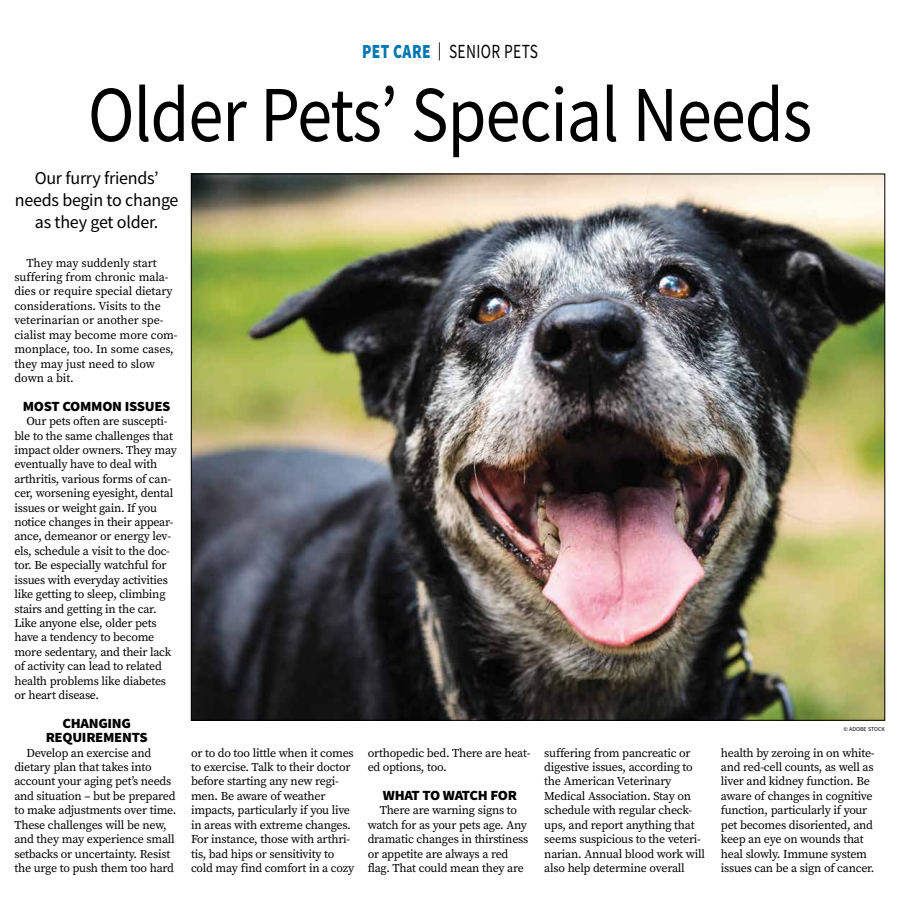
<style>
.page{position:relative;width:900px;height:908px;background:#fff}
.page>*{position:absolute;margin:0;border:0;box-sizing:border-box;transform-origin:0 0}
.t1{font:79.2px "Source Sans Pro";letter-spacing:-.015em;color:#000;scale:.89 1}
.t2{font:20px "Source Sans Pro";letter-spacing:.025em;color:#000;scale:.77 1}
.t3{font:18px/21.6px "Source Sans Pro";letter-spacing:-.015em;color:#000;text-align:center}
.t4{font:900 14px/14.4px "Source Sans Pro";letter-spacing:-.02em;color:#000;text-align:center;scale:1.05 1}
.t5{font:12px/14.4px "Source Serif Pro";letter-spacing:-.02em;color:#000}
.t6{font:6px "Source Sans Pro";color:#000}
.s1{font-weight:900;color:#0077b1}
.s2{font-size:18px}
</style>
<div class="page">
<img style="left:193px;top:176px;width:690px;height:542px">
<h2 class="t2" style="left:362px;top:39px;width:230px"><span class="s1">PET CARE</span> <span class="s2">|</span> SENIOR PETS</h2>
<h1 class="t1" style="left:88px;top:64px;width:815px">Older Pets’ Special Needs</h1>
<h3 class="t3" style="left:15px;top:167px;width:165px">Our furry friends’ needs begin to change as they get older.</h3>
<p class="t5" style="left:14px;top:255px;width:165px;text-indent:12px">They may suddenly start suffering from chronic mala&shy;dies or require special dietary considerations. Visits to the veterinarian or another spe&shy;cialist may become more com&shy;monplace, too. In some cases, they may just need to slow down a bit.</p>
<p class="t4" style="left:23px;top:398px;width:142px">MOST COMMON ISSUES</p>
<p class="t5" style="left:14px;top:414px;width:164px;text-indent:12px">Our pets often are suscepti&shy;ble to the same challenges that impact older owners. They may eventually have to deal with arthritis, various forms of can&shy;cer, worsening eyesight, dental issues or weight gain. If you notice changes in their appear&shy;ance, demeanor or energy lev&shy;els, schedule a visit to the doc&shy;tor. Be especially watchful for issues with everyday activities like getting to sleep, climbing stairs and getting in the car.<br>Like anyone else, older pets have a tendency to become more sedentary, and their lack of activity can lead to related health problems like diabetes or heart disease.</p>
<p class="t4" style="left:46px;top:715px;width:99px">CHANGING<br>REQUIREMENTS</p>
<p class="t5" style="left:14px;top:745px;width:164px;text-indent:12px">Develop an exercise and dietary plan that takes into account your aging pet’s needs and situation – but be prepared to make adjustments over time.<br>These challenges will be new, and they may experience small setbacks or uncertainty. Resist the urge to push them too hard</p>
<p class="t5" style="left:191px;top:745px;width:165px">or to do too little when it comes to exercise. Talk to their doctor before starting any new regi&shy;men. Be aware of weather impacts, particularly if you live in areas with extreme changes.<br>For instance, those with arthri&shy;tis, bad hips or sensitivity to cold may find comfort in a cozy</p>
<p class="t5" style="left:368px;top:745px;width:164px">orthopedic bed. There are heat&shy;ed options, too.</p>
<p class="t4" style="left:383px;top:787px;width:129px">WHAT TO WATCH FOR</p>
<p class="t5" style="left:368px;top:802px;width:162px;text-indent:12px">There are warning signs to watch for as your pets age. Any dramatic changes in thirstiness or appetite are always a red flag. That could mean they are</p>
<p class="t6" style="left:844px;top:725px;width:43px">© ADOBE STOCK</p>
<p class="t5" style="left:544px;top:745px;width:162px">suffering from pancreatic or digestive issues, according to the American Veterinary<br>Medical Association. Stay on schedule with regular check&shy;ups, and report anything that seems suspicious to the veteri&shy;narian. Annual blood work will also help determine overall</p>
<p class="t5" style="left:721px;top:745px;width:155px">health by zeroing in on white&shy;and red-cell counts, as well as liver and kidney function. Be aware of changes in cognitive function, particularly if your pet becomes disoriented, and keep an eye on wounds that heal slowly. Immune system issues can be a sign of cancer.</p>
</div>
